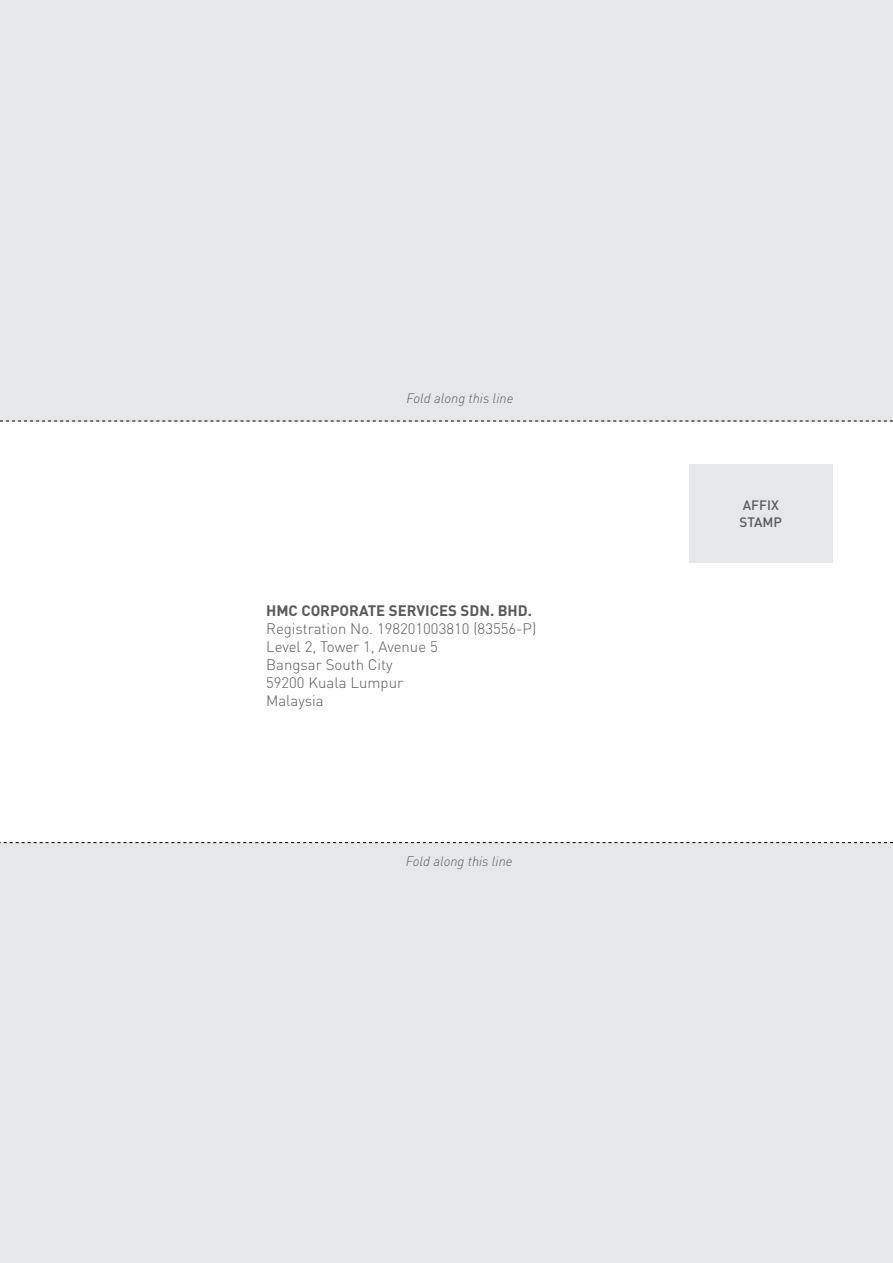
<style>
.page{position:relative;width:893px;height:1263px;background:#fff}
.page>*{position:absolute;margin:0;border:0;box-sizing:border-box;transform-origin:0 0}
.t1{font:300 15px/18px "DIN";color:#58595b}
.t2{font:700 15px "DIN";color:#58595b}
.t3{font:italic 300 13.5px "DIN";color:#58595b}
.t4{font:500 13.5px/16.5px "DIN";color:#58595b}
</style>
<div class="page">
<div style="left:689px;top:465px;width:144px;height:98px;background:#e6e7e8"></div>
<div style="left:0;top:0;width:893px;height:421px;background:#e6e7e8"></div>
<div style="left:0;top:842px;width:893px;height:421px;background:#e6e7e8"></div>
<svg style="left:0;top:421px;width:893px;height:1px"></svg>
<svg style="left:0;top:842px;width:893px;height:1px"></svg>
<p class="t3" style="left:407px;top:390px;width:108px">Fold along this line</p>
<p class="t2" style="left:266px;top:601px;width:267px">HMC CORPORATE SERVICES SDN. BHD.</p>
<p class="t1" style="left:266px;top:619px;width:272px">Registration No. 198201003810 (83556-P)<br>Level 2, Tower 1, Avenue 5<br>Bangsar South City<br>59200 Kuala Lumpur<br>Malaysia</p>
<p class="t3" style="left:406px;top:853px;width:108px">Fold along this line</p>
<p class="t4" style="left:739px;top:497px;width:44px">AFFIX<br>STAMP</p>
</div>
